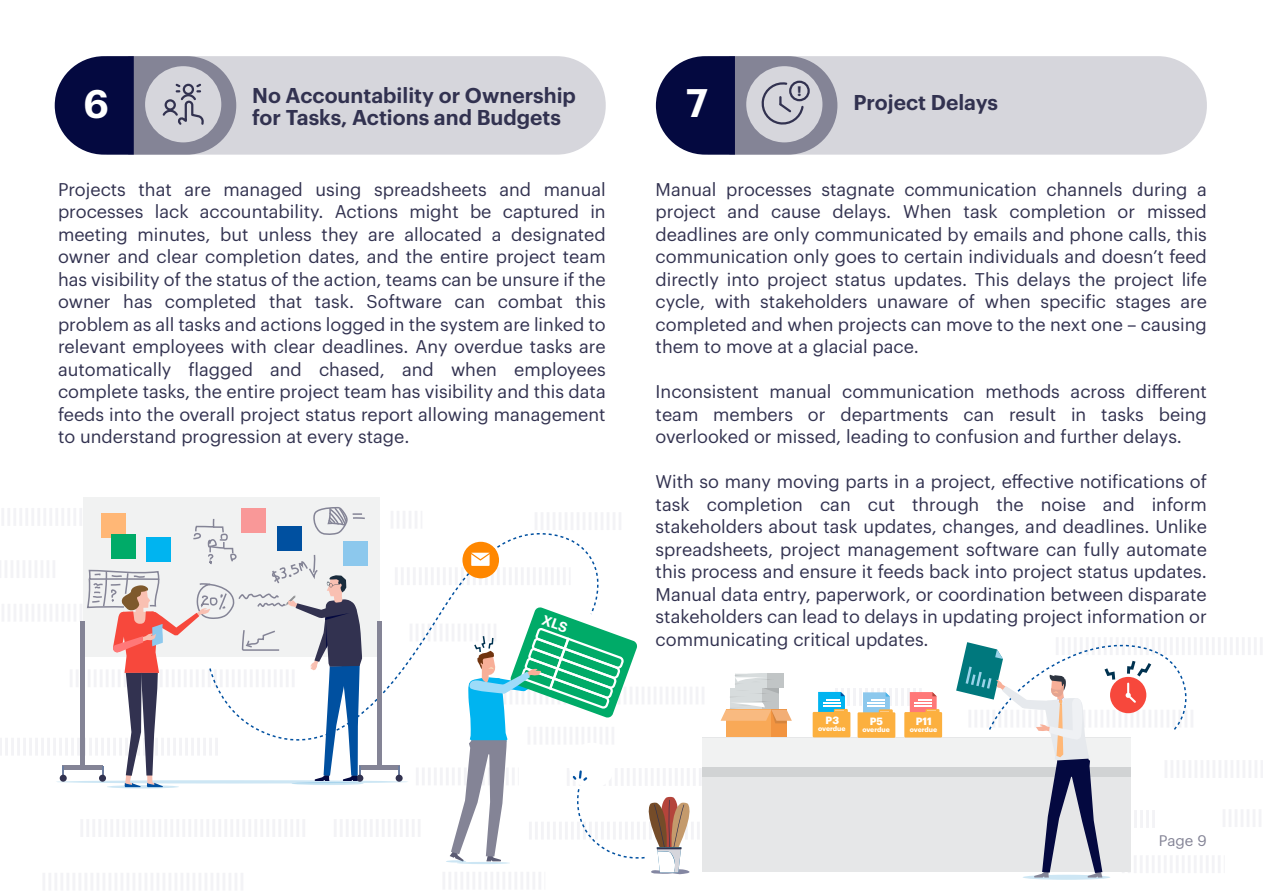
<style>
.page{position:relative;width:1263px;height:893px;background:#fff}
.page>*{position:absolute;margin:0;border:0;box-sizing:border-box;transform-origin:0 0}
.t1{font:600 39px "Graphik";color:#fff}
.t2{font:600 21px "Graphik";color:#323250}
.t3{font:18px/22.5px "Graphik";color:#323250;text-align:justify}
.t4{font:15px "Graphik";color:#848496}
.t5{font:700 13.5px "Graphik";color:#323250}
.t6{font:700 10.35px "Graphik";color:#fff}
.t7{font:700 6.75px "Graphik";letter-spacing:-.005em;color:#fff}
</style>
<div class="page">
<svg style="left:1022px;top:875px;width:88px;height:5px"></svg>
<div style="left:83px;top:497px;width:296px;height:160px;background:#f1f2f2"></div>
<div style="left:702px;top:738px;width:429px;height:134px;background:#e6e7e8"></div>
<div style="left:702px;top:738px;width:429px;height:29px;background:#f1f2f2"></div>
<div style="left:702px;top:767px;width:429px;height:10px;background:#d1d3d4"></div>
<svg style="left:956px;top:638px;width:307px;height:239px"></svg>
<div style="left:813px;top:712px;width:37px;height:25px;background:#fcb03f"></div>
<div style="left:857px;top:712px;width:38px;height:26px;background:#fcb03f"></div>
<div style="left:904px;top:712px;width:38px;height:25px;background:#fcb03f"></div>
<svg style="left:818px;top:688px;width:121px;height:33px"></svg>
<div style="left:236px;top:56px;width:370px;height:99px;background:#d6d6dc"></div>
<svg style="left:55px;top:56px;width:181px;height:99px"></svg>
<div style="left:837px;top:56px;width:370px;height:99px;background:#d6d6dc"></div>
<svg style="left:656px;top:56px;width:181px;height:99px"></svg>
<div style="left:789px;top:81px;width:21px;height:20px;border:2px solid #323250;border-radius:50%"></div>
<svg style="left:0;top:506px;width:794px;height:384px"></svg>
<h1 class="t1" style="left:84px;top:74px;width:27px">6</h1>
<p class="t2" style="left:252px;top:79px;width:325px">No Accountability or Ownership</p>
<p class="t2" style="left:252px;top:102px;width:310px">for Tasks, Actions and Budgets</p>
<p class="t5" style="left:797px;top:80px;width:6px">!</p>
<h1 class="t1" style="left:686px;top:73px;width:23px">7</h1>
<p class="t2" style="left:853px;top:87px;width:146px">Project Delays</p>
<p class="t3" style="left:58px;top:177px;width:549px">Projects that are managed using spreadsheets and manual processes lack accountability. Actions might be captured in meeting minutes, but unless they are allocated a designated owner and clear completion dates, and the entire project team has visibility of the status of the action, teams can be unsure if the owner has completed that task. Software can combat this problem as all tasks and actions logged in the system are linked to relevant employees with clear deadlines. Any overdue tasks are automatically flagged and chased, and when employees complete tasks, the entire project team has visibility and this data feeds into the overall project status report allowing management to understand progression at every stage.</p>
<p class="t3" style="left:656px;top:177px;width:553px">Manual processes stagnate communication channels during a project and cause delays. When task completion or missed deadlines are only communicated by emails and phone calls, this communication only goes to certain individuals and doesn’t feed directly into project status updates. This delays the project life cycle, with stakeholders unaware of when specific stages are completed and when projects can move to the next one – causing them to move at a glacial pace.</p>
<p class="t3" style="left:656px;top:379px;width:553px">Inconsistent manual communication methods across different team members or departments can result in tasks being overlooked or missed, leading to confusion and further delays.</p>
<p class="t3" style="left:656px;top:469px;width:553px">With so many moving parts in a project, effective notifications of task completion can cut through the noise and inform stakeholders about task updates, changes, and deadlines. Unlike spreadsheets, project management software can fully automate this process and ensure it feeds back into project status updates.<br>Manual data entry, paperwork, or coordination between disparate stakeholders can lead to delays in updating project information or communicating critical updates.</p>
<p class="t6" style="left:826px;top:712px;width:15px">P3</p>
<p class="t7" style="left:818px;top:724px;width:29px">overdue</p>
<p class="t6" style="left:870px;top:713px;width:15px">P5</p>
<p class="t7" style="left:862px;top:724px;width:29px">overdue</p>
<p class="t6" style="left:916px;top:713px;width:17px">P11</p>
<p class="t7" style="left:910px;top:725px;width:29px">overdue</p>
<p class="t4" style="left:1159px;top:829px;width:49px">Page 9</p>
</div>
